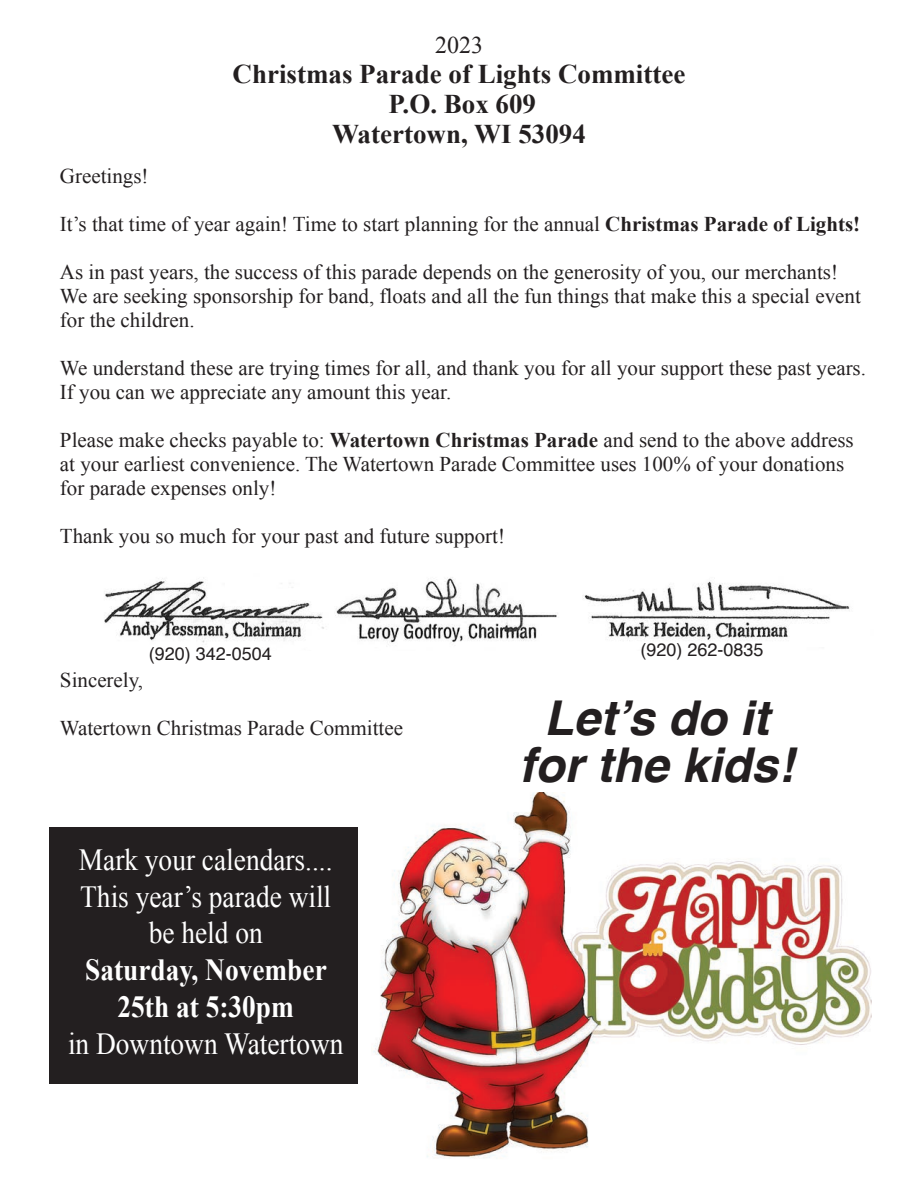
<style>
.page{position:relative;width:918px;height:1188px;background:#fff}
.page>*{position:absolute;margin:0;border:0;box-sizing:border-box;transform-origin:0 0}
.t1{font:italic 700 48px/46.5px "Helvetica";color:#231f20;text-align:center}
.t2{font:30.75px/36.9px "Times New Roman";color:#fff;text-align:center;scale:.89 1}
.t3{font:700 30.75px/36.9px "Times New Roman";color:#fff;text-align:center;scale:.89 1}
.t4{font:700 27px/30px "Times New Roman";color:#231f20;text-align:center}
.t5{font:24px "Times New Roman";color:#231f20}
.t6{font:21px/24px "Times New Roman";color:#231f20}
.t7{font:18px "Helvetica";color:#231f20}
.s1{font-weight:700}
</style>
<div class="page">
<img style="left:373px;top:792px;width:498px;height:366px">
<img style="left:104px;top:577px;width:746px;height:66px">
<div style="left:49px;top:827px;width:309px;height:257px;background:#231f20"></div>
<p class="t5" style="left:435px;top:31px;width:49px">2023</p>
<p class="t4" style="left:233px;top:59px;width:454px">Christmas Parade of Lights Committee<br>P.O. Box 609<br>Watertown, WI 53094</p>
<p class="t6" style="left:60px;top:164px;width:90px">Greetings!</p>
<p class="t6" style="left:60px;top:212px;width:802px">It’s that time of year again! Time to start planning for the annual <span class="s1">Christmas Parade of Lights!</span></p>
<p class="t6" style="left:60px;top:260px;width:802px">As in past years, the success of this parade depends on the generosity of you, our merchants!<br>We are seeking sponsorship for band, floats and all the fun things that make this a special event for the children.</p>
<p class="t6" style="left:60px;top:356px;width:808px">We understand these are trying times for all, and thank you for all your support these past years.<br>If you can we appreciate any amount this year.</p>
<p class="t6" style="left:60px;top:428px;width:795px">Please make checks payable to: <span class="s1">Watertown Christmas Parade</span> and send to the above address at your earliest convenience. The Watertown Parade Committee uses 100% of your donations for parade expenses only!</p>
<p class="t6" style="left:60px;top:524px;width:447px">Thank you so much for your past and future support!</p>
<p class="t7" style="left:149px;top:646px;width:125px">(920) 342-0504</p>
<p class="t7" style="left:640px;top:642px;width:125px">(920) 262-0835</p>
<p class="t6" style="left:60px;top:668px;width:85px">Sincerely,</p>
<p class="t6" style="left:60px;top:716px;width:345px">Watertown Christmas Parade Committee</p>
<h2 class="t2" style="left:79px;top:841px;width:287px">Mark your calendars....<br>This year’s parade will be held on</h2>
<h2 class="t3" style="left:85px;top:951px;width:273px">Saturday, November<br>25th at 5:30pm</h2>
<h2 class="t2" style="left:68px;top:1025px;width:311px">in Downtown Watertown</h2>
<h1 class="t1" style="left:519px;top:699px;width:276px">Let’s do it for the kids!</h1>
</div>
